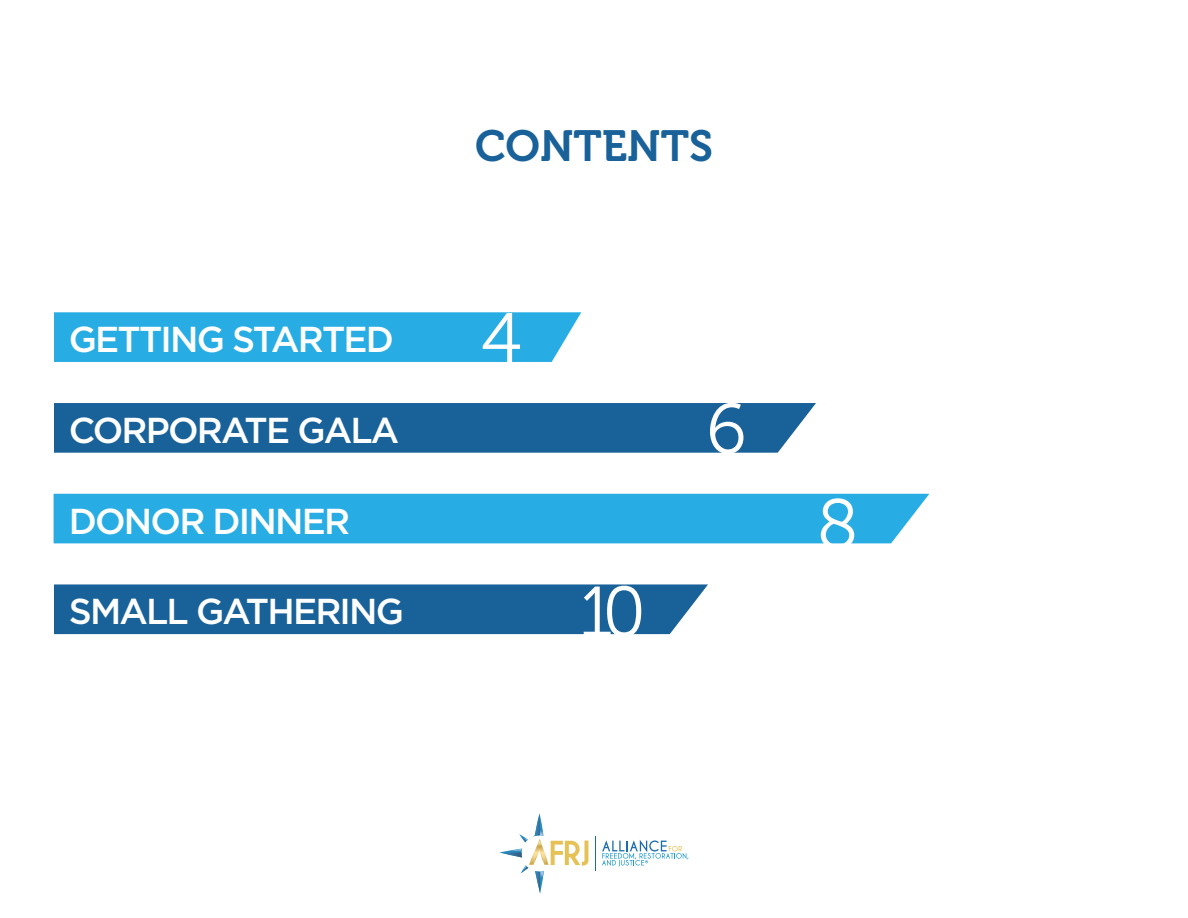
<style>
.page{position:relative;width:1188px;height:918px;background:#fff}
.page>*{position:absolute;margin:0;border:0;box-sizing:border-box;transform-origin:0 0}
.TOC_Numbers{font:70.5px "Museo 300";color:#fff}
.Page_Headers{font:43.5px "Museo 700";color:#186199}
.TOC_page_headings{font:500 36px "Gotham";letter-spacing:-.05em;color:#fff}
</style>
<div class="page">
<hr style="left:595px;top:836px;width:1px;height:35px;background:#1a6cae">
<svg style="left:499px;top:814px;width:89px;height:80px"></svg>
<svg style="left:602px;top:840px;width:87px;height:26px"></svg>
<div style="left:54px;top:312px;width:528px;height:50px;background:#27ade3"></div>
<div style="left:54px;top:403px;width:762px;height:50px;background:#186199"></div>
<div style="left:53px;top:493px;width:877px;height:51px;background:#27ade3"></div>
<div style="left:54px;top:584px;width:654px;height:51px;background:#186199"></div>
<p class="TOC_page_headings" style="left:69px;top:315px;width:327px">GETTING STARTED</p>
<p class="TOC_page_headings" style="left:69px;top:407px;width:332px">CORPORATE GALA</p>
<p class="TOC_page_headings" style="left:69px;top:497px;width:283px">DONOR DINNER</p>
<p class="TOC_page_headings" style="left:69px;top:588px;width:337px">SMALL GATHERING</p>
<p class="Page_Headers" style="left:475px;top:122px;width:239px">CONTENTS</p>
<p class="TOC_Numbers" style="left:482px;top:300px;width:41px">4</p>
<p class="TOC_Numbers" style="left:579px;top:574px;width:68px">10</p>
<p class="TOC_Numbers" style="left:707px;top:391px;width:41px">6</p>
<p class="TOC_Numbers" style="left:817px;top:486px;width:42px">8</p>
</div>
